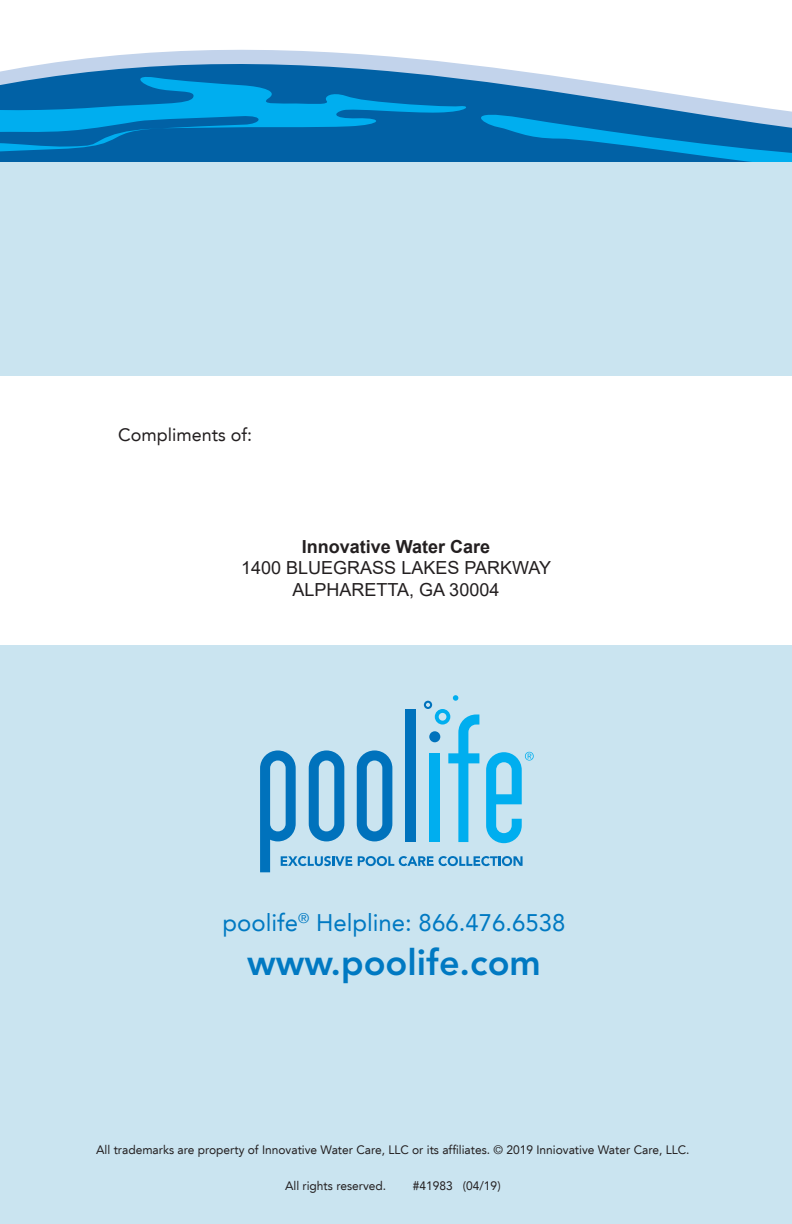
<style>
.page{position:relative;width:792px;height:1224px;background:#fff}
.page>*{position:absolute;margin:0;border:0;box-sizing:border-box;transform-origin:0 0}
.chemical_info{font:800 36px "Avenir LT Std";color:#0079c2}
.chemical_info-2{font:24px "Avenir LT";color:#0079c2}
.t1{font:18px "Arial";color:#231f20}
.t2{font:700 18px "Arial";color:#231f20}
.body{font:18px "Avenir LT";color:#231f20}
.body-2{font:12.2px "Avenir LT";color:#231f20}
</style>
<div class="page">
<svg style="left:0;top:49px;width:540px;height:25px;fill:#c2d3eb"></svg>
<svg style="left:0;top:74px;width:792px;height:88px;background:#2084bf"></svg>
<div style="left:0;top:162px;width:792px;height:1062px;background:#cae4f0"></div>
<div style="left:0;top:376px;width:792px;height:269px;background:#fff"></div>
<svg style="left:260px;top:695px;width:274px;height:177px"></svg>
<p class="body" style="left:118px;top:425px;width:136px">Compliments of:</p>
<p class="t2" style="left:302px;top:534px;width:190px">Innovative Water Care</p>
<p class="t1" style="left:241px;top:556px;width:311px">1400 BLUEGRASS LAKES PARKWAY</p>
<p class="t1" style="left:293px;top:577px;width:208px">ALPHARETTA, GA 30004</p>
<p class="chemical_info-2" style="left:223px;top:909px;width:344px">poolife<sup>®</sup> Helpline: 866.476.6538</p>
<p class="chemical_info" style="left:247px;top:941px;width:295px">www.poolife.com</p>
<p class="body-2" style="left:96px;top:1143px;width:595px">All trademarks are property of Innovative Water Care, LLC or its affiliates. © 2019 Inniovative Water Care, LLC.</p>
<p class="body-2" style="left:285px;top:1179px;width:103px">All rights reserved.</p>
<p class="body-2" style="left:413px;top:1179px;width:89px">#41983 (04/19)</p>
</div>
